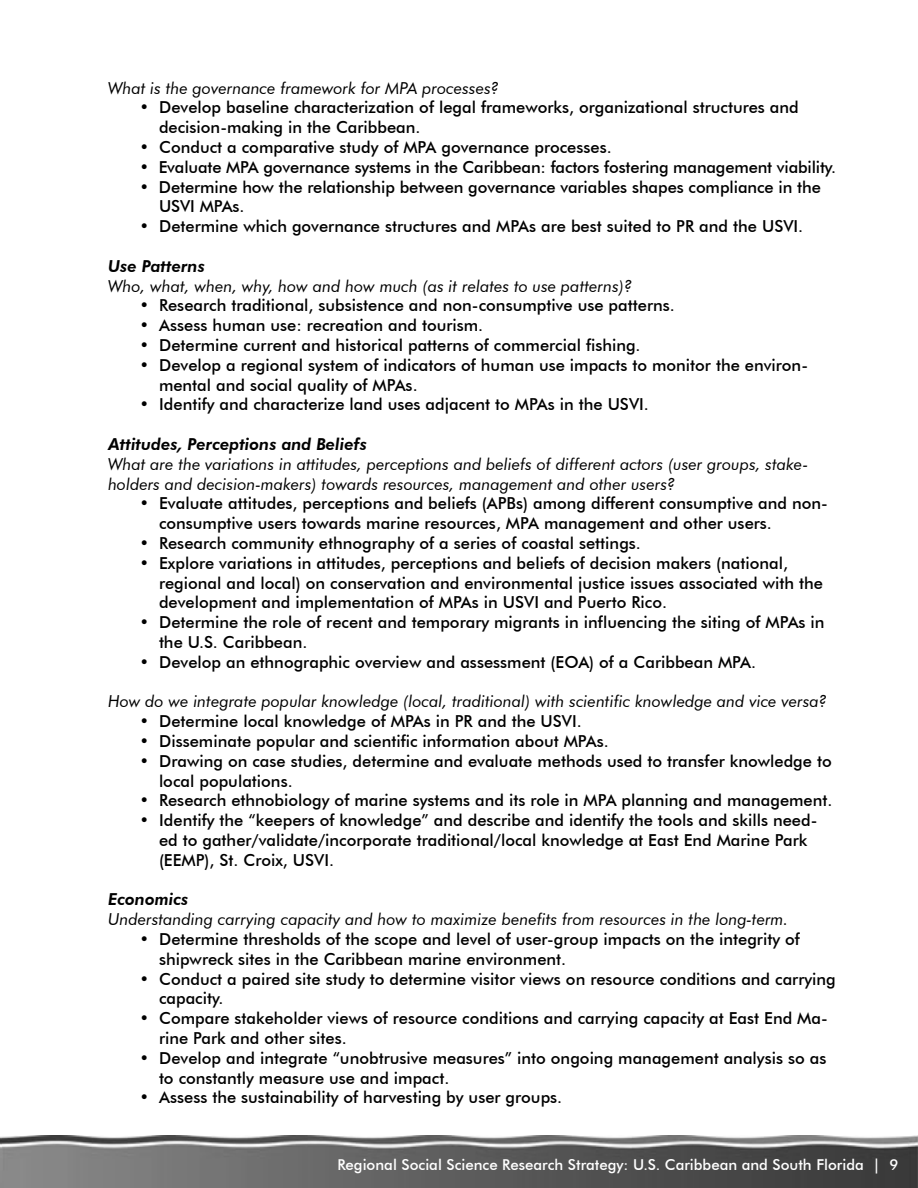
<style>
.page{position:relative;width:918px;height:1188px;background:#fff}
.page>*{position:absolute;margin:0;border:0;box-sizing:border-box;transform-origin:0 0}
.Indent_2__numbered_list{font:500 16.5px/19.8px "Futura BT";color:#000}
.Indent__25{font:italic 16.5px/19.8px "Futura BT";color:#000}
.Indent__25-2{font:italic 800 16.5px "Futura BT";color:#000}
.t1{font:500 15px "Futura BT";color:#fff}
</style>
<div class="page">
<img style="left:0;top:1135px;width:918px;height:53px">
<p class="Indent__25" style="left:108px;top:78px;width:393px">What is the governance framework for MPA processes?</p>
<p class="Indent_2__numbered_list" style="left:159px;top:97px;width:641px;text-indent:-20px">• Develop baseline characterization of legal frameworks, organizational structures and decision-making in the Caribbean.</p>
<p class="Indent_2__numbered_list" style="left:140px;top:137px;width:474px">• Conduct a comparative study of MPA governance processes.</p>
<p class="Indent_2__numbered_list" style="left:140px;top:157px;width:698px">• Evaluate MPA governance systems in the Caribbean: factors fostering management viability.</p>
<p class="Indent_2__numbered_list" style="left:159px;top:177px;width:664px;text-indent:-20px">• Determine how the relationship between governance variables shapes compliance in the<br>USVI MPAs.</p>
<p class="Indent_2__numbered_list" style="left:140px;top:216px;width:665px">• Determine which governance structures and MPAs are best suited to PR and the USVI.</p>
<p class="Indent__25-2" style="left:108px;top:256px;width:99px">Use Patterns</p>
<p class="Indent__25" style="left:108px;top:276px;width:526px">Who, what, when, why, how and how much (as it relates to use patterns)?</p>
<p class="Indent_2__numbered_list" style="left:140px;top:295px;width:537px">• Research traditional, subsistence and non-consumptive use patterns.</p>
<p class="Indent_2__numbered_list" style="left:140px;top:315px;width:345px">• Assess human use: recreation and tourism.</p>
<p class="Indent_2__numbered_list" style="left:140px;top:335px;width:502px">• Determine current and historical patterns of commercial fishing.</p>
<p class="Indent_2__numbered_list" style="left:159px;top:355px;width:651px;text-indent:-20px">• Develop a regional system of indicators of human use impacts to monitor the environ&shy;mental and social quality of MPAs.</p>
<p class="Indent_2__numbered_list" style="left:140px;top:394px;width:511px">• Identify and characterize land uses adjacent to MPAs in the USVI.</p>
<p class="Indent__25-2" style="left:108px;top:434px;width:261px">Attitudes, Perceptions and Beliefs</p>
<p class="Indent__25" style="left:108px;top:454px;width:702px">What are the variations in attitudes, perceptions and beliefs of different actors (user groups, stake&shy;holders and decision-makers) towards resources, management and other users?</p>
<p class="Indent_2__numbered_list" style="left:159px;top:493px;width:670px;text-indent:-20px">• Evaluate attitudes, perceptions and beliefs (APBs) among different consumptive and non&shy;consumptive users towards marine resources, MPA management and other users.</p>
<p class="Indent_2__numbered_list" style="left:140px;top:533px;width:503px">• Research community ethnography of a series of coastal settings.</p>
<p class="Indent_2__numbered_list" style="left:159px;top:553px;width:666px;text-indent:-20px">• Explore variations in attitudes, perceptions and beliefs of decision makers (national, regional and local) on conservation and environmental justice issues associated with the development and implementation of MPAs in USVI and Puerto Rico.</p>
<p class="Indent_2__numbered_list" style="left:159px;top:612px;width:667px;text-indent:-20px">• Determine the role of recent and temporary migrants in influencing the siting of MPAs in the U.S. Caribbean.</p>
<p class="Indent_2__numbered_list" style="left:140px;top:652px;width:618px">• Develop an ethnographic overview and assessment (EOA) of a Caribbean MPA.</p>
<p class="Indent__25" style="left:108px;top:691px;width:721px">How do we integrate popular knowledge (local, traditional) with scientific knowledge and vice versa?</p>
<p class="Indent_2__numbered_list" style="left:140px;top:711px;width:444px">• Determine local knowledge of MPAs in PR and the USVI.</p>
<p class="Indent_2__numbered_list" style="left:140px;top:731px;width:471px">• Disseminate popular and scientific information about MPAs.</p>
<p class="Indent_2__numbered_list" style="left:159px;top:751px;width:674px;text-indent:-20px">• Drawing on case studies, determine and evaluate methods used to transfer knowledge to local populations.</p>
<p class="Indent_2__numbered_list" style="left:140px;top:790px;width:695px">• Research ethnobiology of marine systems and its role in MPA planning and management.</p>
<p class="Indent_2__numbered_list" style="left:159px;top:810px;width:660px;text-indent:-20px">• Identify the “keepers of knowledge” and describe and identify the tools and skills need&shy;ed to gather/validate/incorporate traditional/local knowledge at East End Marine Park (EEMP), St. Croix, USVI.</p>
<p class="Indent__25-2" style="left:108px;top:889px;width:82px">Economics</p>
<p class="Indent__25" style="left:108px;top:909px;width:682px">Understanding carrying capacity and how to maximize benefits from resources in the long-term.</p>
<p class="Indent_2__numbered_list" style="left:159px;top:929px;width:642px;text-indent:-20px">• Determine thresholds of the scope and level of user-group impacts on the integrity of shipwreck sites in the Caribbean marine environment.</p>
<p class="Indent_2__numbered_list" style="left:159px;top:969px;width:678px;text-indent:-20px">• Conduct a paired site study to determine visitor views on resource conditions and carrying capacity.</p>
<p class="Indent_2__numbered_list" style="left:159px;top:1008px;width:670px;text-indent:-20px">• Compare stakeholder views of resource conditions and carrying capacity at East End Ma&shy;rine Park and other sites.</p>
<p class="Indent_2__numbered_list" style="left:159px;top:1048px;width:669px;text-indent:-20px">• Develop and integrate “unobtrusive measures” into ongoing management analysis so as to constantly measure use and impact.</p>
<p class="Indent_2__numbered_list" style="left:140px;top:1087px;width:424px">• Assess the sustainability of harvesting by user groups.</p>
<p class="t1" style="left:338px;top:1156px;width:563px">Regional Social Science Research Strategy: U.S. Caribbean and South Florida | 9</p>
</div>
